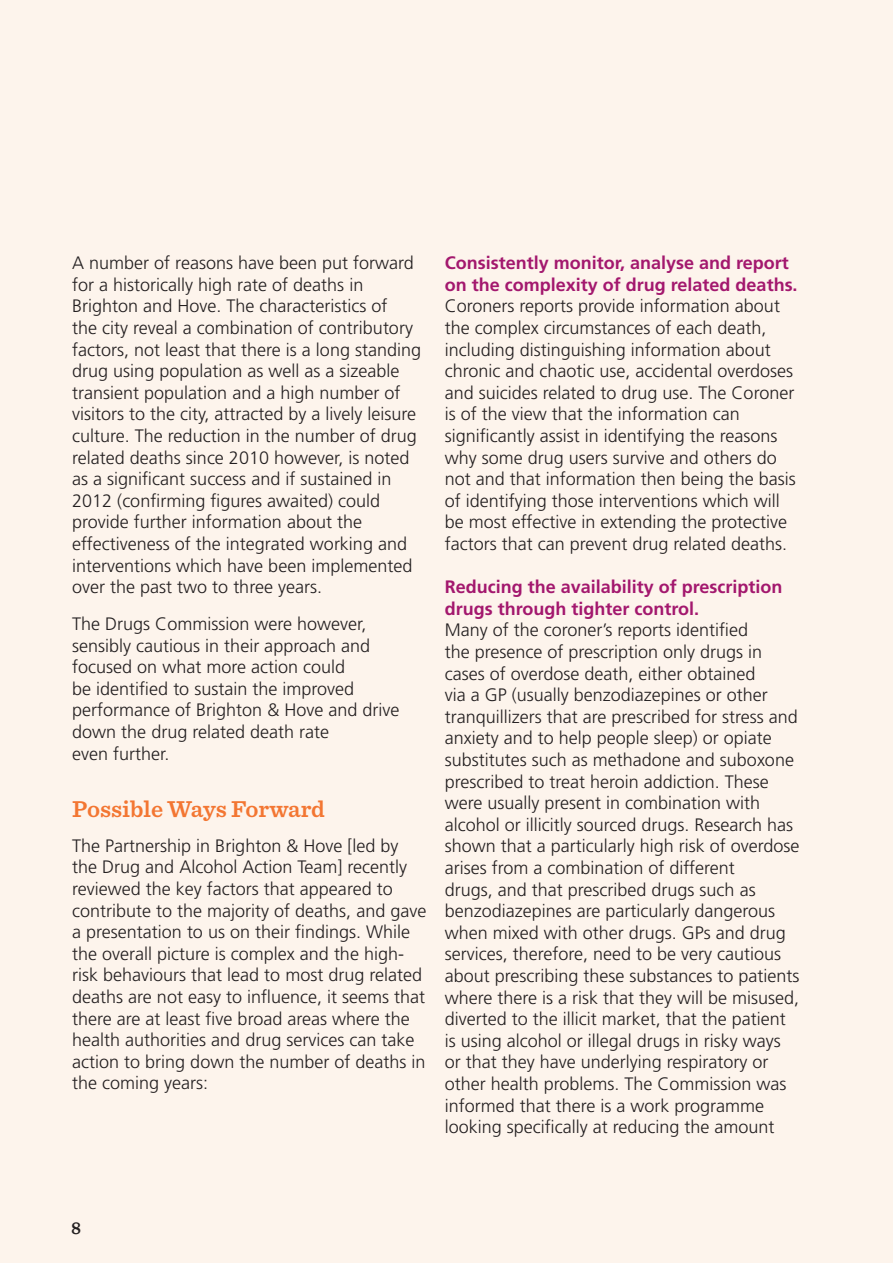
<style>
.page{position:relative;width:893px;height:1263px;background:#fdf4ec}
.page>*{position:absolute;margin:0;border:0;box-sizing:border-box;transform-origin:0 0}
.t1{font:600 24px "Sentinel";color:#f37632}
.t2{font:300 18px/21.6px "Frutiger";color:#231f20}
.t3{font:600 18px "Sentinel";color:#231f20}
.s1{font-weight:700;color:#a3186e}
</style>
<div class="page">
<p class="t2" style="left:72px;top:252px;width:350px">A number of reasons have been put forward for a historically high rate of deaths in Brighton and Hove. The characteristics of<br>the city reveal a combination of contributory factors, not least that there is a long standing drug using population as well as a sizeable transient population and a high number of visitors to the city, attracted by a lively leisure culture. The reduction in the number of drug related deaths since 2010 however, is noted as a significant success and if sustained in 2012 (confirming figures awaited) could provide further information about the effectiveness of the integrated working and interventions which have been implemented over the past two to three years.</p>
<p class="t2" style="left:72px;top:613px;width:329px">The Drugs Commission were however, sensibly cautious in their approach and focused on what more action could<br>be identified to sustain the improved performance of Brighton &amp; Hove and drive down the drug related death rate<br>even further.</p>
<p class="t1" style="left:72px;top:791px;width:254px">Possible Ways Forward</p>
<p class="t2" style="left:72px;top:835px;width:356px">The Partnership in Brighton &amp; Hove [led by the Drug and Alcohol Action Team] recently reviewed the key factors that appeared to contribute to the majority of deaths, and gave a presentation to us on their findings. While the overall picture is complex and the high&shy;risk behaviours that lead to most drug related deaths are not easy to influence, it seems that there are at least five broad areas where the health authorities and drug services can take action to bring down the number of deaths in the coming years:</p>
<p class="t2" style="left:445px;top:252px;width:354px"><span class="s1">Consistently monitor, analyse and report on the complexity of drug related deaths.<br></span>Coroners reports provide information about the complex circumstances of each death, including distinguishing information about chronic and chaotic use, accidental overdoses and suicides related to drug use. The Coroner is of the view that the information can significantly assist in identifying the reasons why some drug users survive and others do not and that information then being the basis of identifying those interventions which will be most effective in extending the protective factors that can prevent drug related deaths.</p>
<p class="t2" style="left:445px;top:576px;width:356px"><span class="s1">Reducing the availability of prescription drugs through tighter control.<br></span>Many of the coroner’s reports identified<br>the presence of prescription only drugs in cases of overdose death, either obtained<br>via a GP (usually benzodiazepines or other tranquillizers that are prescribed for stress and anxiety and to help people sleep) or opiate substitutes such as methadone and suboxone prescribed to treat heroin addiction. These were usually present in combination with alcohol or illicitly sourced drugs. Research has shown that a particularly high risk of overdose arises from a combination of different<br>drugs, and that prescribed drugs such as benzodiazepines are particularly dangerous when mixed with other drugs. GPs and drug services, therefore, need to be very cautious about prescribing these substances to patients where there is a risk that they will be misused, diverted to the illicit market, that the patient is using alcohol or illegal drugs in risky ways or that they have underlying respiratory or other health problems. The Commission was informed that there is a work programme looking specifically at reducing the amount</p>
<p class="t3" style="left:71px;top:1214px;width:12px">8</p>
</div>
